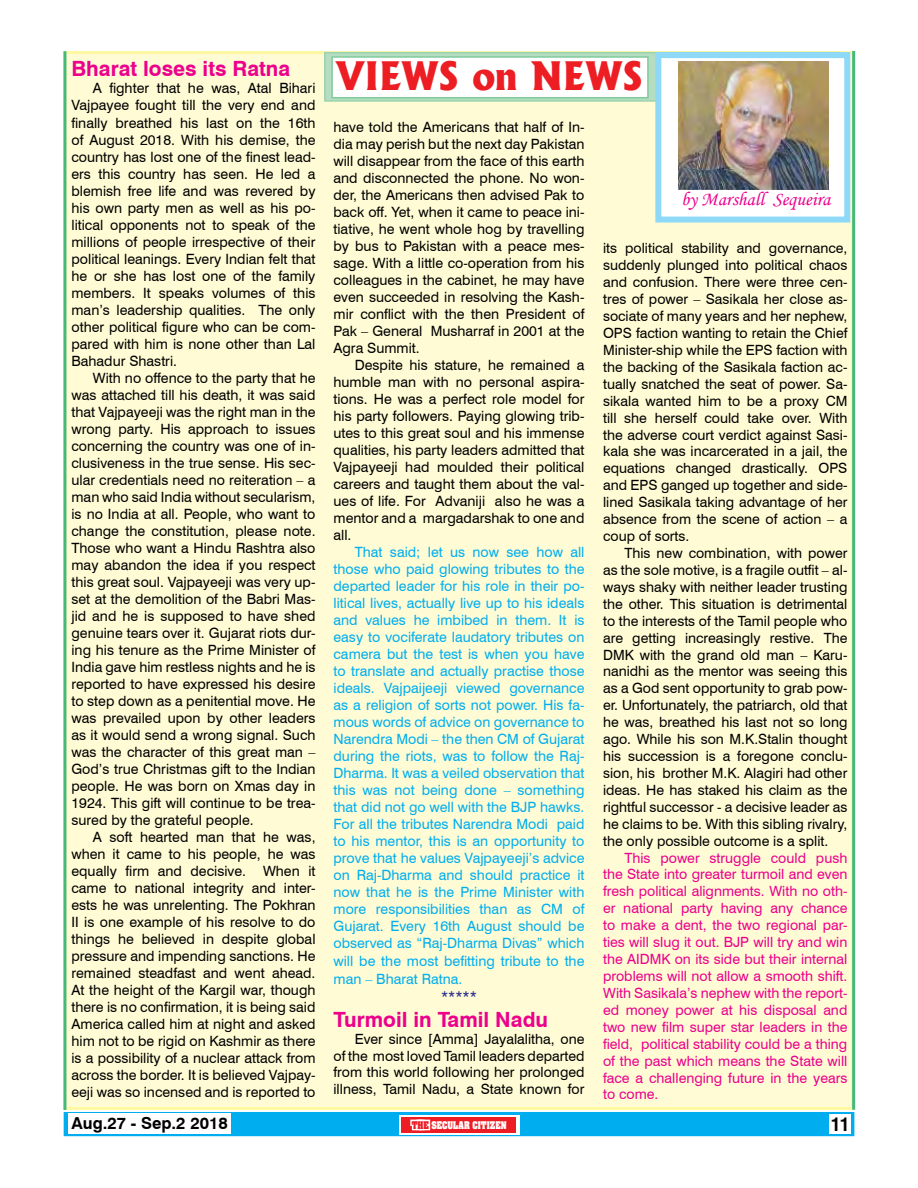
<style>
.page{position:relative;width:918px;height:1188px;background:#fff}
.page>*{position:absolute;margin:0;border:0;box-sizing:border-box;transform-origin:0 0}
.t1{font:800 37.5px "Albertus";color:#ed1d24}
.t2{font:700 21px "Swiss 721 BT";color:#ec008c}
.t3{font:19.5px "Monotype Corsiva";color:#ec008c}
.t4{font:18px "Switzerland Condensed";color:#000}
.t5{font:700 16.5px "Swiss 721 BT";color:#000}
.t6{font:15px "Swiss 721 BT";color:#2e3092;scale:.96 1}
.t7{font:14.1px/17px "Swiss 721 BT";color:#000;text-align:justify}
.t8{font:14.1px/17.1px "Swiss 721 BT";color:#00aeef;text-align:justify}
.t9{font:14.1px/17px "Swiss 721 BT";color:#ec008c;text-align:justify}
.t10{font:700 9px "Aardvark";color:#fff;scale:.85 1}
.s1{color:#ed1d24}
</style>
<div class="page">
<div style="left:64px;top:1112px;width:790px;height:24px;background:#00aeef"></div>
<div style="left:829px;top:1114px;width:21px;height:20px;background:#fff"></div>
<div style="left:399px;top:1115px;width:121px;height:20px;background:#fff"></div>
<div style="left:69px;top:1114px;width:162px;height:20px;background:#fff"></div>
<div style="left:402px;top:1117px;width:114px;height:16px;background:#ed1d24"></div>
<svg style="left:410px;top:1119px;width:21px;height:12px"></svg>
<div style="left:63px;top:51px;width:791px;height:1059px;background:#fffcd5;border:3px solid #fff8a3"></div>
<hr style="left:852px;top:51px;width:3px;height:1059px;background:#45b97c">
<hr style="left:63px;top:51px;width:3px;height:1059px;background:#45b97c">
<svg style="left:324px;top:52px;width:331px;height:50px;background:#abd9b9"></svg>
<div style="left:331px;top:56px;width:318px;height:42px;background:#fff;border:2px solid #82ca9c"></div>
<div style="left:655px;top:52px;width:195px;height:171px;background:#fff;border:6px solid #8ed8f8"></div>
<img style="left:678px;top:62px;width:150px;height:127px">
<h2 class="t2" style="left:71px;top:56px;width:220px">Bharat loses its Ratna</h2>
<p class="t7" style="left:71px;top:80px;width:246px;text-indent:21px">A fighter that he was, Atal Bihari Vajpayee fought till the very end and finally breathed his last on the 16th of August 2018. With his demise, the country has lost one of the finest lead&shy;ers this country has seen. He led a blemish free life and was revered by his own party men as well as his po&shy;litical opponents not to speak of the millions of people irrespective of their political leanings. Every Indian felt that he or she has lost one of the family members. It speaks volumes of this man’s leadership qualities. The only other political figure who can be com&shy;pared with him is none other than Lal Bahadur Shastri.</p>
<p class="t7" style="left:71px;top:369px;width:246px;text-indent:21px">With no offence to the party that he was attached till his death, it was said that Vajpayeeji was the right man in the wrong party. His approach to issues concerning the country was one of in&shy;clusiveness in the true sense. His sec&shy;ular credentials need no reiteration – a man who said India without secularism, is no India at all. People, who want to change the constitution, please note.<br>Those who want a Hindu Rashtra also may abandon the idea if you respect this great soul. Vajpayeeji was very up&shy;set at the demolition of the Babri Mas&shy;jid and he is supposed to have shed genuine tears over it. Gujarat riots dur&shy;ing his tenure as the Prime Minister of India gave him restless nights and he is reported to have expressed his desire to step down as a penitential move. He was prevailed upon by other leaders as it would send a wrong signal. Such was the character of this great man – God’s true Christmas gift to the Indian people. He was born on Xmas day in 1924. This gift will continue to be trea&shy;sured by the grateful people.</p>
<p class="t7" style="left:71px;top:828px;width:246px;text-indent:21px">A soft hearted man that he was, when it came to his people, he was equally firm and decisive. When it came to national integrity and inter&shy;ests he was unrelenting. The Pokhran II is one example of his resolve to do things he believed in despite global pressure and impending sanctions. He remained steadfast and went ahead.<br>At the height of the Kargil war, though there is no confirmation, it is being said America called him at night and asked him not to be rigid on Kashmir as there is a possibility of a nuclear attack from across the border. It is believed Vajpay&shy;eeji was so incensed and is reported to</p>
<h1 class="t1" style="left:336px;top:53px;width:308px">VIEWS on NEWS</h1>
<p class="t7" style="left:334px;top:118px;width:253px">have told the Americans that half of In&shy;dia may perish but the next day Pakistan will disappear from the face of this earth and disconnected the phone. No won&shy;der, the Americans then advised Pak to back off. Yet, when it came to peace ini&shy;tiative, he went whole hog by travelling by bus to Pakistan with a peace mes&shy;sage. With a little co-operation from his colleagues in the cabinet, he may have even succeeded in resolving the Kash&shy;mir conflict with the then President of Pak – General Musharraf in 2001 at the Agra Summit.</p>
<p class="t7" style="left:334px;top:357px;width:252px;text-indent:21px">Despite his stature, he remained a humble man with no personal aspira&shy;tions. He was a perfect role model for his party followers. Paying glowing trib&shy;utes to this great soul and his immense qualities, his party leaders admitted that Vajpayeeji had moulded their political careers and taught them about the val&shy;ues of life. For Advaniji also he was a mentor and a margadarshak to one and all.</p>
<p class="t8" style="left:334px;top:544px;width:252px;text-indent:21px">That said; let us now see how all those who paid glowing tributes to the departed leader for his role in their po&shy;litical lives, actually live up to his ideals and values he imbibed in them. It is easy to vociferate laudatory tributes on camera but the test is when you have to translate and actually practise those ideals. Vajpaijeeji viewed governance as a religion of sorts not power. His fa&shy;mous words of advice on governance to Narendra Modi – the then CM of Gujarat during the riots, was to follow the Raj-Dharma. It was a veiled observation that this was not being done – something that did not go well with the BJP hawks.<br>For all the tributes Narendra Modi paid to his mentor, this is an opportunity to prove that he values Vajpayeeji’s advice on Raj-Dharma and should practice it now that he is the Prime Minister with more responsibilities than as CM of Gujarat. Every 16th August should be observed as “Raj-Dharma Divas” which will be the most befitting tribute to the man – Bharat Ratna.</p>
<p class="t6" style="left:441px;top:987px;width:39px">*****</p>
<h2 class="t2" style="left:334px;top:1006px;width:216px">Turmoil in Tamil Nadu</h2>
<p class="t7" style="left:334px;top:1030px;width:252px;text-indent:21px">Ever since [Amma] Jayalalitha, one of the most loved Tamil leaders departed from this world following her prolonged illness, Tamil Nadu, a State known for</p>
<h3 class="t3" style="left:681px;top:187px;width:151px">by Marshall Sequeira</h3>
<p class="t7" style="left:603px;top:240px;width:246px">its political stability and governance, suddenly plunged into political chaos and confusion. There were three cen&shy;tres of power – Sasikala her close as&shy;sociate of many years and her nephew, OPS faction wanting to retain the Chief Minister-ship while the EPS faction with the backing of the Sasikala faction ac&shy;tually snatched the seat of power. Sa&shy;sikala wanted him to be a proxy CM till she herself could take over. With the adverse court verdict against Sasi&shy;kala she was incarcerated in a jail, the equations changed drastically. OPS and EPS ganged up together and side&shy;lined Sasikala taking advantage of her absence from the scene of action – a coup of sorts.</p>
<p class="t7" style="left:603px;top:544px;width:246px;text-indent:21px">This new combination, with power as the sole motive, is a fragile outfit – al&shy;ways shaky with neither leader trusting the other. This situation is detrimental to the interests of the Tamil people who are getting increasingly restive. The DMK with the grand old man – Karu&shy;nanidhi as the mentor was seeing this as a God sent opportunity to grab pow&shy;er. Unfortunately, the patriarch, old that he was, breathed his last not so long ago. While his son M.K.Stalin thought his succession is a foregone conclu&shy;sion, his brother M.K. Alagiri had other ideas. He has staked his claim as the rightful successor - a decisive leader as he claims to be. With this sibling rivalry, the only possible outcome is a split.</p>
<p class="t9" style="left:603px;top:849px;width:246px;text-indent:21px">This power struggle could push the State into greater turmoil and even fresh political alignments. With no oth&shy;er national party having any chance to make a dent, the two regional par&shy;ties will slug it out. BJP will try and win the AIDMK on its side but their internal problems will not allow a smooth shift.<br>With Sasikala’s nephew with the report&shy;ed money power at his disposal and two new film super star leaders in the field, political stability could be a thing of the past which means the State will face a challenging future in the years to come.</p>
<p class="t5" style="left:72px;top:1113px;width:158px">Aug.27 - Sep.2 2018</p>
<p class="t10" style="left:412px;top:1118px;width:113px"><span class="s1">THE</span> SECULAR CITIZEN</p>
<p class="t4" style="left:831px;top:1113px;width:19px">11</p>
</div>
